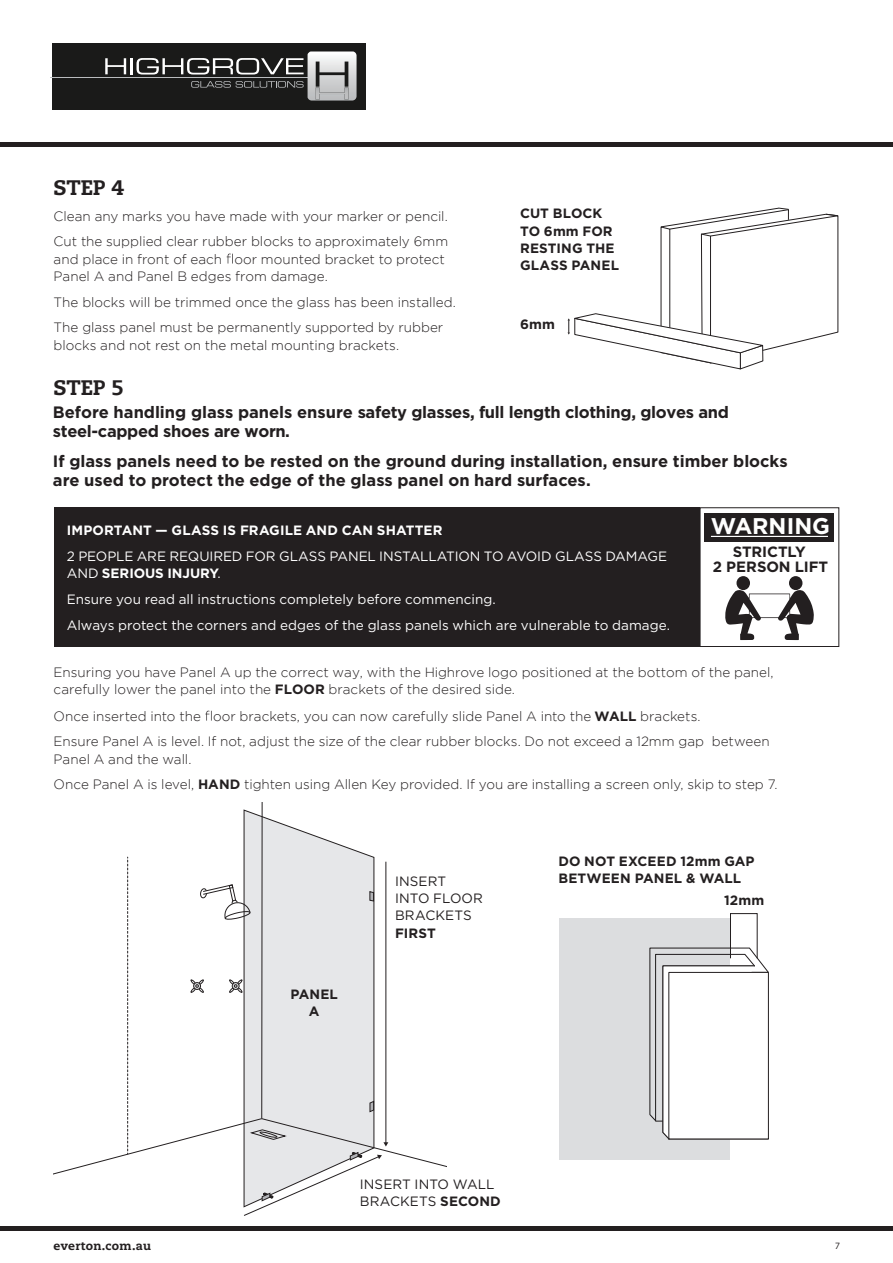
<style>
.page{position:relative;width:893px;height:1263px;background:#fff}
.page>*{position:absolute;margin:0;border:0;box-sizing:border-box;transform-origin:0 0}
.t1{font:700 22.65px "Gotham";color:#fff}
.t2{font:800 21px "Caecilia LT Std";letter-spacing:-.01em;color:#231f20}
.t3{font:700 16.5px/19.8px "Gotham";letter-spacing:-.005em;color:#231f20}
.t4{font:700 14.85px/14.5px "Gotham";letter-spacing:-.005em;color:#231f20;text-align:center}
.t5{font:300 13.5px/25.8px "Gotham";color:#231f20}
.t6{font:13.5px/25.8px "Gotham HTF";color:#fff}
.t7{font:700 13.5px/17.2px "Gotham";letter-spacing:.005em;color:#231f20}
.t8{font:700 13.5px "Gotham";letter-spacing:.005em;color:#fff}
.t9{font:13.5px/17.2px "Gotham HTF";letter-spacing:.01em;color:#231f20}
.t10{font:800 12px "Caecilia LT Std";letter-spacing:.025em;color:#231f20}
.t11{font:9px "Caecilia LT Std";color:#231f20}
.s1{font-family:"Gotham HTF";font-weight:400}
.s2{font-weight:700}
.s3{font-family:"Gotham";font-weight:700}
</style>
<div class="page">
<div style="left:0;top:142px;width:893px;height:5px;background:#231f20"></div>
<div style="left:0;top:1226px;width:893px;height:5px;background:#231f20"></div>
<svg style="left:227px;top:254px;width:6px;height:9px"></svg>
<svg style="left:205px;top:711px;width:7px;height:10px"></svg>
<div style="left:54px;top:507px;width:646px;height:140px;background:#231f20"></div>
<div style="left:700px;top:507px;width:139px;height:140px;border:1px solid #231f20"></div>
<div style="left:704px;top:513px;width:130px;height:29px;background:#231f20"></div>
<hr style="left:711px;top:536px;width:117px;height:1px;background:#fff">
<div style="left:736px;top:576px;width:14px;height:14px;background:#231f20;border-radius:50%"></div>
<div style="left:789px;top:576px;width:13px;height:14px;background:#231f20;border-radius:50%"></div>
<svg style="left:725px;top:590px;width:89px;height:50px"></svg>
<svg style="left:568px;top:207px;width:271px;height:163px"></svg>
<svg style="left:243px;top:809px;width:131px;height:48px"></svg>
<hr style="left:261px;top:802px;width:2px;height:317px;background:#231f20">
<svg style="left:54px;top:857px;width:392px;height:359px"></svg>
<div style="left:559px;top:918px;width:171px;height:242px;background:#dcdddf"></div>
<svg style="left:649px;top:947px;width:120px;height:193px"></svg>
<div style="left:669px;top:972px;width:99px;height:167px;background:#fff"></div>
<div style="left:668px;top:972px;width:101px;height:167px;border:1px solid #231f20"></div>
<div style="left:730px;top:913px;width:27px;height:46px;border:1px solid #231f20"></div>
<div style="left:52px;top:43px;width:314px;height:66px;background:#1a1a19"></div>
<hr style="left:51px;top:77px;width:275px;height:1px;background:#babcbe">
<svg style="left:105px;top:58px;width:21px;height:16px"></svg>
<hr style="left:130px;top:58px;width:3px;height:16px;background:#fff">
<svg style="left:136px;top:51px;width:221px;height:50px"></svg>
<img style="left:316px;top:87px;width:32px;height:13px">
<h2 class="t2" style="left:54px;top:174px;width:72px">STEP 4</h2>
<p class="t5" style="left:54px;top:203px;width:396px">Clean any marks you have made with your marker or pencil.<br>Cut the supplied clear rubber blocks to approximately 6mm</p>
<p class="t5" style="left:54px;top:250px;width:393px;line-height:17.2px">and place in front of each oor mounted bracket to protect<br>Panel A and Panel B edges from damage.</p>
<p class="t5" style="left:54px;top:289px;width:404px">The blocks will be trimmed once the glass has been installed.<br>The glass panel must be permanently supported by rubber</p>
<p class="t5" style="left:54px;top:332px;width:347px">blocks and not rest on the metal mounting brackets.</p>
<h2 class="t2" style="left:54px;top:374px;width:72px">STEP 5</h2>
<p class="t7" style="left:520px;top:205px;width:100px">CUT BLOCK<br>TO 6mm FOR<br>RESTING THE<br>GLASS PANEL</p>
<p class="t7" style="left:520px;top:315px;width:36px">6mm</p>
<p class="t3" style="left:53px;top:402px;width:677px">Before handling glass panels ensure safety glasses, full length clothing, gloves and steel-capped shoes are worn.</p>
<p class="t3" style="left:53px;top:451px;width:736px">If glass panels need to be rested on the ground during installation, ensure timber blocks are used to protect the edge of the glass panel on hard surfaces.</p>
<p class="t8" style="left:67px;top:522px;width:377px">IMPORTANT — GLASS IS FRAGILE AND CAN SHATTER</p>
<p class="t6" style="left:67px;top:543px;width:602px">2 PEOPLE ARE REQUIRED FOR GLASS PANEL INSTALLATION TO AVOID GLASS DAMAGE</p>
<p class="t8" style="left:67px;top:565px;width:156px"><span class="s1">AND</span> SERIOUS INJURY<span class="s1">.</span></p>
<p class="t6" style="left:67px;top:586px;width:605px">Ensure you read all instructions completely before commencing.<br>Always protect the corners and edges of the glass panels which are vulnerable to damage.</p>
<h1 class="t1" style="left:711px;top:511px;width:121px">WARNING</h1>
<p class="t4" style="left:713px;top:545px;width:117px">STRICTLY<br>2 PERSON LIFT</p>
<p class="t5" style="left:54px;top:663px;width:721px;line-height:17.2px">Ensuring you have Panel A up the correct way, with the Highrove logo positioned at the bottom of the panel, carefully lower the panel into the <span class="s2">FLOOR</span> brackets of the desired side.</p>
<p class="t5" style="left:54px;top:703px;width:718px">Once inserted into the oor brackets, you can now carefully slide Panel A into the <span class="s2">WALL</span> brackets.<br>Ensure Panel A is level. If not, adjust the size of the clear rubber blocks. Do not exceed a 12mm gap between</p>
<p class="t5" style="left:54px;top:746px;width:725px;line-height:24.9px">Panel A and the wall.<br>Once Panel A is level, <span class="s2">HAND</span> tighten using Allen Key provided. If you are installing a screen only, skip to step 7.</p>
<p class="t7" style="left:290px;top:985px;width:49px;text-align:center">PANEL<br>A</p>
<p class="t9" style="left:395px;top:872px;width:89px">INSERT<br>INTO FLOOR<br>BRACKETS</p>
<p class="t7" style="left:395px;top:924px;width:42px">FIRST</p>
<p class="t7" style="left:558px;top:852px;width:198px">DO NOT EXCEED 12mm GAP<br>BETWEEN PANEL &amp; WALL</p>
<p class="t7" style="left:724px;top:891px;width:42px">12mm</p>
<p class="t9" style="left:360px;top:1175px;width:143px">INSERT INTO WALL<br>BRACKETS <span class="s3">SECOND</span></p>
<p class="t10" style="left:54px;top:1238px;width:99px">everton.com.au</p>
<p class="t11" style="left:835px;top:1241px;width:7px">7</p>
</div>
